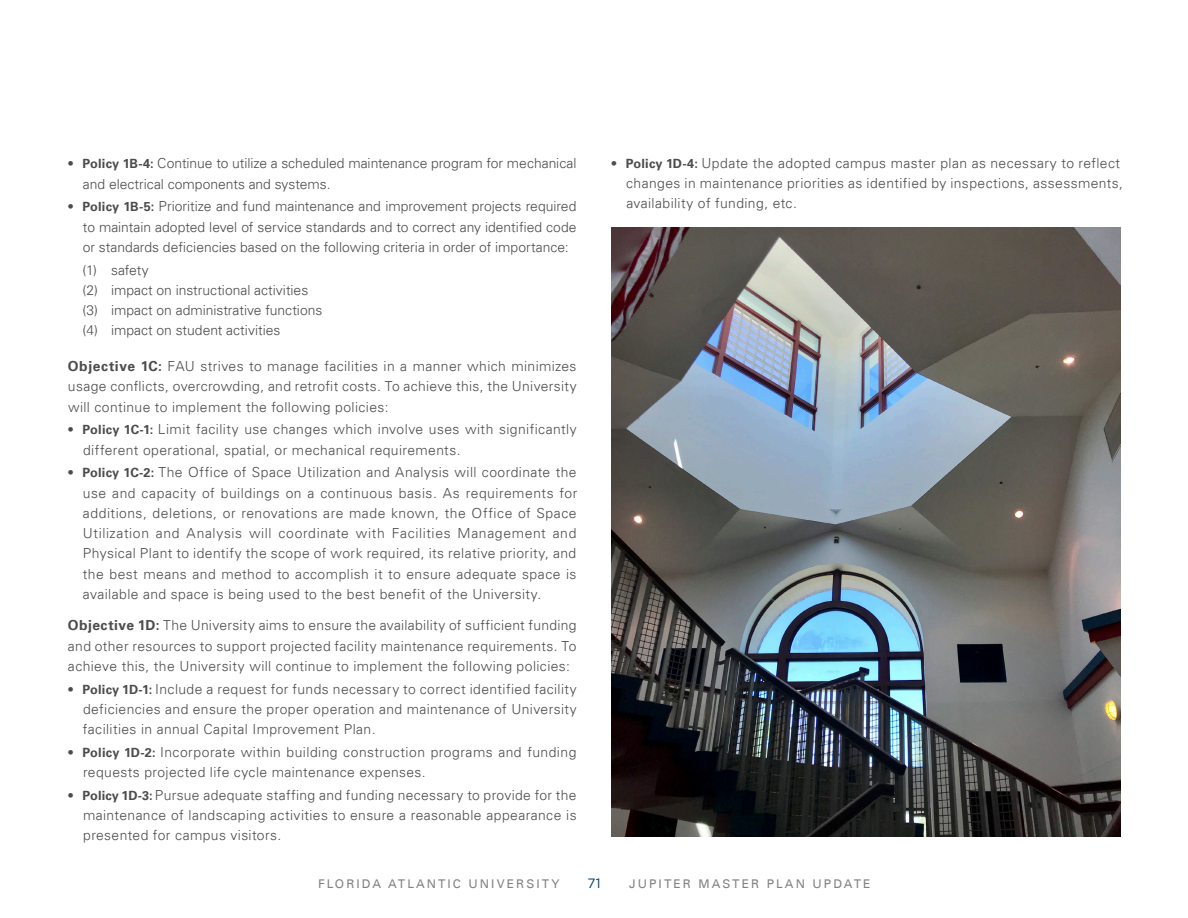
<style>
.page{position:relative;width:1188px;height:918px;background:#fff}
.page>*{position:absolute;margin:0;border:0;box-sizing:border-box;transform-origin:0 0}
.Body{font:300 13.8px/20.2px "Univers LT";letter-spacing:.03em;color:#4b4c4d;text-align:justify}
.Body-2{font:300 13.8px/20.2px "Univers LT";color:#4b4c4d}
.t1{font:13.5px "Gotham";color:#083a68}
.t2{font:12px "Univers LT";letter-spacing:.175em;color:#808285}
.s1{font-weight:700;font-size:12.75px}
.s2{font-weight:700}
</style>
<div class="page">
<img style="left:611px;top:227px;width:509px;height:610px">
<p class="Body-2" style="left:83px;top:153px;width:495px;text-indent:-14px"><span class="s1">• Policy 1B-4:</span> Continue to utilize a scheduled maintenance program for mechanical and electrical components and systems.</p>
<p class="Body" style="left:83px;top:196px;width:495px;text-indent:-14px"><span class="s1">• Policy 1B-5:</span> Prioritize and fund maintenance and improvement projects required to maintain adopted level of service standards and to correct any identified code or standards deficiencies based on the following criteria in order of importance:</p>
<p class="Body" style="left:83px;top:260px;width:68px">(1) safety</p>
<p class="Body-2" style="left:83px;top:280px;width:227px">(2) impact on instructional activities</p>
<p class="Body-2" style="left:83px;top:300px;width:241px">(3) impact on administrative functions</p>
<p class="Body-2" style="left:83px;top:320px;width:199px">(4) impact on student activities</p>
<p class="Body" style="left:68px;top:356px;width:510px"><span class="s2">Objective 1C:</span> FAU strives to manage facilities in a manner which minimizes usage conflicts, overcrowding, and retrofit costs. To achieve this, the University will continue to implement the following policies:</p>
<p class="Body" style="left:83px;top:419px;width:495px;text-indent:-15px"><span class="s1">• Policy 1C-1:</span> Limit facility use changes which involve uses with significantly different operational, spatial, or mechanical requirements.</p>
<p class="Body" style="left:83px;top:462px;width:496px;text-indent:-14px"><span class="s1">• Policy 1C-2:</span> The Office of Space Utilization and Analysis will coordinate the use and capacity of buildings on a continuous basis. As requirements for additions, deletions, or renovations are made known, the Office of Space Utilization and Analysis will coordinate with Facilities Management and Physical Plant to identify the scope of work required, its relative priority, and the best means and method to accomplish it to ensure adequate space is available and space is being used to the best benefit of the University.</p>
<p class="Body" style="left:68px;top:615px;width:510px"><span class="s2">Objective 1D:</span> The University aims to ensure the availability of sufficient funding and other resources to support projected facility maintenance requirements. To achieve this, the University will continue to implement the following policies:</p>
<p class="Body" style="left:83px;top:679px;width:495px;text-indent:-14px"><span class="s1">• Policy 1D-1:</span> Include a request for funds necessary to correct identified facility deficiencies and ensure the proper operation and maintenance of University facilities in annual Capital Improvement Plan.</p>
<p class="Body" style="left:83px;top:742px;width:495px;text-indent:-15px"><span class="s1">• Policy 1D-2:</span> Incorporate within building construction programs and funding requests projected life cycle maintenance expenses.</p>
<p class="Body" style="left:83px;top:785px;width:495px;text-indent:-15px"><span class="s1">• Policy 1D-3:</span>Pursue adequate staffing and funding necessary to provide for the maintenance of landscaping activities to ensure a reasonable appearance is presented for campus visitors.</p>
<p class="Body" style="left:626px;top:153px;width:498px;text-align:left;text-indent:-14px"><span class="s1">• Policy 1D-4:</span> Update the adopted campus master plan as necessary to reflect changes in maintenance priorities as identified by inspections, assessments, availability of funding, etc.</p>
<p class="t2" style="left:318px;top:876px;width:243px">FLORIDA ATLANTIC UNIVERSITY</p>
<p class="t1" style="left:588px;top:874px;width:15px">71</p>
<p class="t2" style="left:629px;top:876px;width:243px">JUPITER MASTER PLAN UPDATE</p>
</div>
